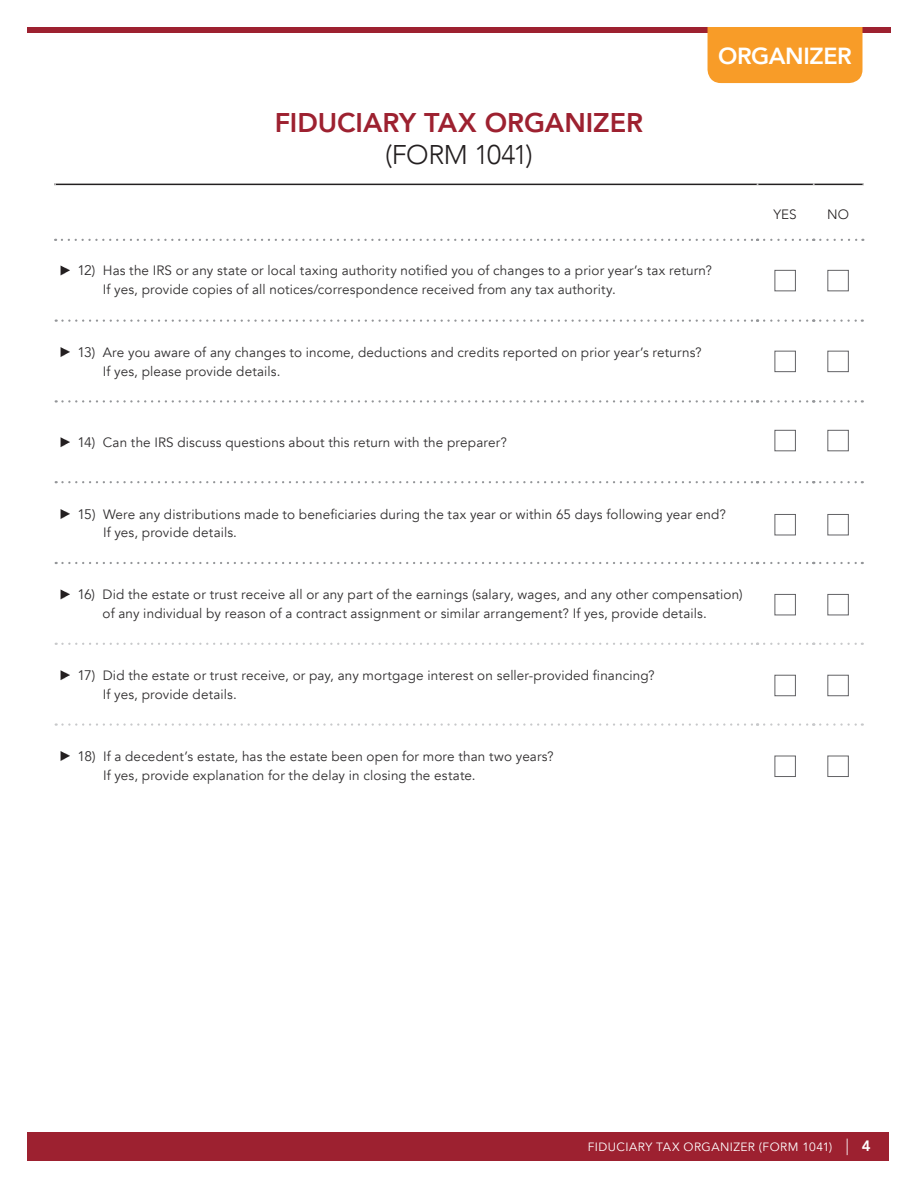
<style>
.page{position:relative;width:918px;height:1188px;background:#fff}
.page>*{position:absolute;margin:0;border:0;box-sizing:border-box;transform-origin:0 0}
.t1{font:800 27px "Avenir LT Com";color:#9d2130}
.t2{font:300 27px "Avenir LT Com";letter-spacing:-.015em;color:#231f20}
.t3{font:800 23.25px "Avenir LT Com";letter-spacing:-.015em;color:#fff}
.t4{font:13.5px/18.8px "Avenir LT Com";letter-spacing:.01em;color:#312f30}
.t5{font:300 13.5px "Avenir LT Com";color:#231f20}
.t6{font:12px "Avenir LT Com";letter-spacing:.04em;color:#fff}
.s1{font-size:13.8px}
.s2{font-weight:300;font-size:16.5px}
.s3{font-weight:800;font-size:15px}
</style>
<div class="page">
<div style="left:27px;top:1132px;width:862px;height:29px;background:#9d2130"></div>
<div style="left:27px;top:27px;width:864px;height:6px;background:#9d2130"></div>
<hr style="left:54px;top:184px;width:810px;height:1px;background:#231f20">
<div style="left:708px;top:27px;width:154px;height:56px;background:#f89c28"></div>
<svg style="left:62px;top:184px;width:696px;height:57px"></svg>
<svg style="left:764px;top:184px;width:50px;height:57px"></svg>
<svg style="left:820px;top:184px;width:44px;height:57px"></svg>
<svg style="left:56px;top:320px;width:702px;height:2px"></svg>
<svg style="left:764px;top:320px;width:50px;height:2px"></svg>
<svg style="left:820px;top:320px;width:43px;height:2px"></svg>
<svg style="left:56px;top:400px;width:702px;height:3px"></svg>
<svg style="left:764px;top:400px;width:50px;height:3px"></svg>
<svg style="left:820px;top:400px;width:43px;height:3px"></svg>
<svg style="left:56px;top:481px;width:702px;height:2px"></svg>
<svg style="left:764px;top:481px;width:50px;height:2px"></svg>
<svg style="left:820px;top:481px;width:43px;height:2px"></svg>
<svg style="left:56px;top:562px;width:702px;height:2px"></svg>
<svg style="left:764px;top:562px;width:50px;height:2px"></svg>
<svg style="left:820px;top:562px;width:43px;height:2px"></svg>
<svg style="left:56px;top:643px;width:702px;height:2px"></svg>
<svg style="left:764px;top:643px;width:50px;height:2px"></svg>
<svg style="left:820px;top:643px;width:43px;height:2px"></svg>
<svg style="left:56px;top:723px;width:702px;height:3px"></svg>
<svg style="left:764px;top:723px;width:50px;height:3px"></svg>
<svg style="left:820px;top:723px;width:43px;height:3px"></svg>
<svg style="left:61px;top:266px;width:9px;height:9px"></svg>
<div style="left:775px;top:270px;width:21px;height:21px;border:1px solid #636366"></div>
<div style="left:827px;top:270px;width:22px;height:21px;border:1px solid #636366"></div>
<svg style="left:61px;top:347px;width:9px;height:10px"></svg>
<div style="left:775px;top:351px;width:21px;height:21px;border:1px solid #636366"></div>
<div style="left:827px;top:351px;width:22px;height:21px;border:1px solid #636366"></div>
<svg style="left:61px;top:437px;width:9px;height:10px"></svg>
<div style="left:775px;top:430px;width:21px;height:21px;border:1px solid #636366"></div>
<div style="left:827px;top:430px;width:22px;height:21px;border:1px solid #636366"></div>
<svg style="left:61px;top:509px;width:9px;height:10px"></svg>
<div style="left:775px;top:514px;width:21px;height:21px;border:1px solid #636366"></div>
<div style="left:827px;top:514px;width:22px;height:21px;border:1px solid #636366"></div>
<svg style="left:61px;top:589px;width:9px;height:10px"></svg>
<div style="left:775px;top:594px;width:21px;height:21px;border:1px solid #636366"></div>
<div style="left:827px;top:594px;width:22px;height:21px;border:1px solid #636366"></div>
<svg style="left:61px;top:670px;width:9px;height:10px"></svg>
<div style="left:775px;top:675px;width:21px;height:21px;border:1px solid #636366"></div>
<div style="left:827px;top:675px;width:22px;height:21px;border:1px solid #636366"></div>
<svg style="left:61px;top:751px;width:9px;height:10px"></svg>
<div style="left:775px;top:756px;width:21px;height:21px;border:1px solid #636366"></div>
<div style="left:827px;top:756px;width:22px;height:21px;border:1px solid #636366"></div>
<h1 class="t1" style="left:275px;top:106px;width:370px">FIDUCIARY TAX ORGANIZER</h1>
<h1 class="t2" style="left:385px;top:139px;width:149px">(FORM 1041)</h1>
<h2 class="t3" style="left:718px;top:42px;width:135px">ORGANIZER</h2>
<p class="t5" style="left:774px;top:206px;width:25px">YES</p>
<p class="t5" style="left:827px;top:206px;width:23px">NO</p>
<p class="t4" style="left:103px;top:262px;width:611px;text-indent:-25px"><span class="s1">12</span>) Has the IRS or any state or local taxing authority notified you of changes to a prior year’s tax return?<br>If yes, provide copies of all notices/correspondence received from any tax authority.</p>
<p class="t4" style="left:103px;top:343px;width:600px;text-indent:-25px"><span class="s1">13</span>) Are you aware of any changes to income, deductions and credits reported on prior year’s returns?<br>If yes, please provide details.</p>
<p class="t4" style="left:77px;top:433px;width:431px"><span class="s1">14</span>) Can the IRS discuss questions about this return with the preparer?</p>
<p class="t4" style="left:103px;top:505px;width:624px;line-height:18px;text-indent:-26px"><span class="s1">15</span>) Were any distributions made to beneficiaries during the tax year or within 65 days following year end?<br>If yes, provide details.</p>
<p class="t4" style="left:103px;top:585px;width:641px;text-indent:-25px"><span class="s1">16</span>) Did the estate or trust receive all or any part of the earnings (salary, wages, and any other compensation) of any individual by reason of a contract assignment or similar arrangement? If yes, provide details.</p>
<p class="t4" style="left:103px;top:666px;width:553px;text-indent:-25px"><span class="s1">17</span>) Did the estate or trust receive, or pay, any mortgage interest on seller-provided financing?<br>If yes, provide details.</p>
<p class="t4" style="left:103px;top:747px;width:452px;text-indent:-26px"><span class="s1">18</span>) If a decedent’s estate, has the estate been open for more than two years?<br>If yes, provide explanation for the delay in closing the estate.</p>
<p class="t6" style="left:588px;top:1140px;width:284px">FIDUCIARY TAX ORGANIZER (FORM 1041) <span class="s2">|</span> <span class="s3">4</span></p>
</div>
